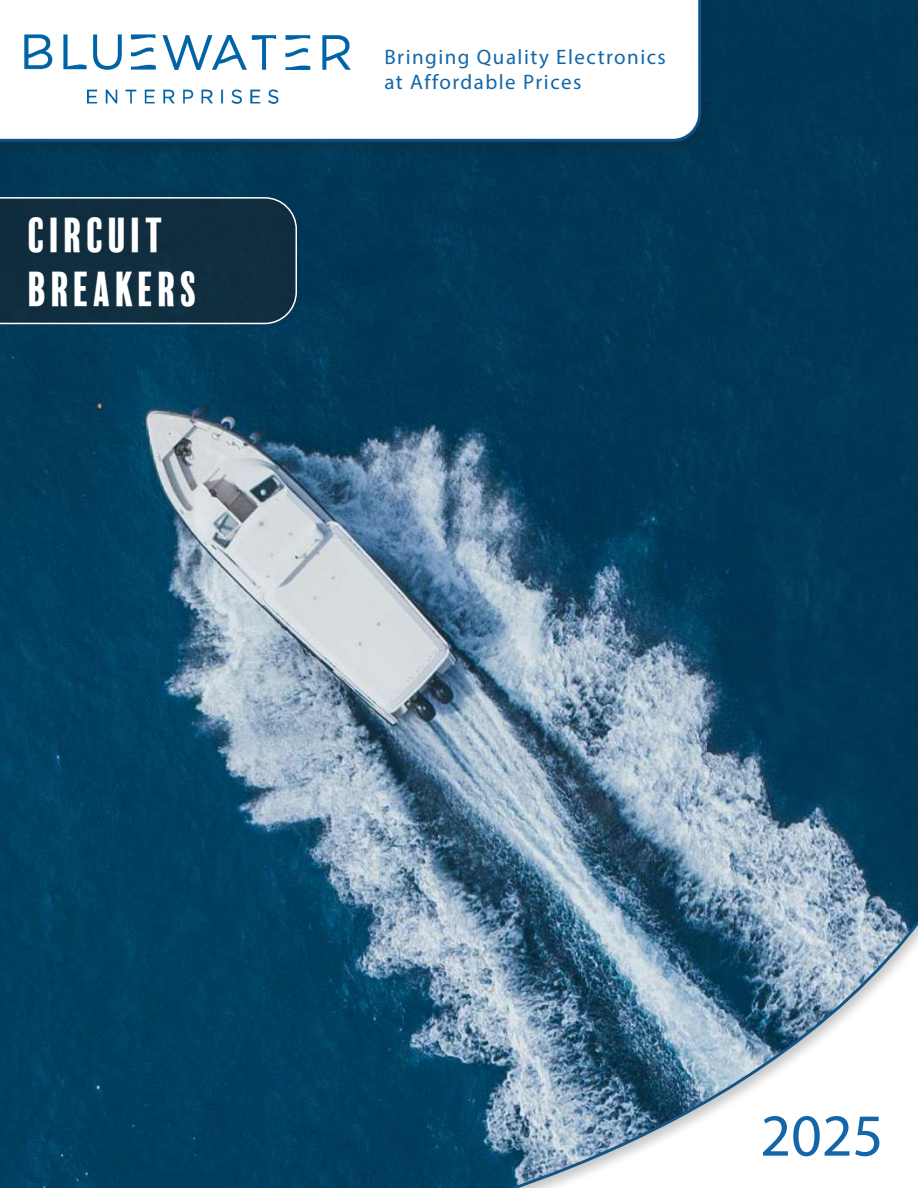
<style>
.page{position:relative;width:918px;height:1188px;background:#fff}
.page>*{position:absolute;margin:0;border:0;box-sizing:border-box;transform-origin:0 0}
.t1{font:60px "Myriad Pro";color:#1466a9}
.t2{font:45px/54px "Balboa Plus Fill";letter-spacing:.05em;color:#fff}
.t3{font:21px/25.2px "Myriad Pro";letter-spacing:.07em;color:#1367a9}
</style>
<div class="page">
<img style="left:0;top:0;width:918px;height:1188px">
<div style="left:0;top:0;width:713px;height:156px;background:#043551"></div>
<div style="left:0;top:0;width:701px;height:142px;background:#fff"></div>
<div style="left:399px;top:758px;width:519px;height:430px;background:#231f20;opacity:.25"></div>
<div style="left:0;top:197px;width:297px;height:127px;background:#102d3e"></div>
<img style="left:20px;top:32px;width:334px;height:74px">
<h2 class="t2" style="left:28px;top:209px;width:173px">CIRCUIT<br>BREAKERS</h2>
<p class="t3" style="left:384px;top:44px;width:283px">Bringing Quality Electronics at Affordable Prices</p>
<h1 class="t1" style="left:760px;top:1099px;width:125px">2025</h1>
</div>
